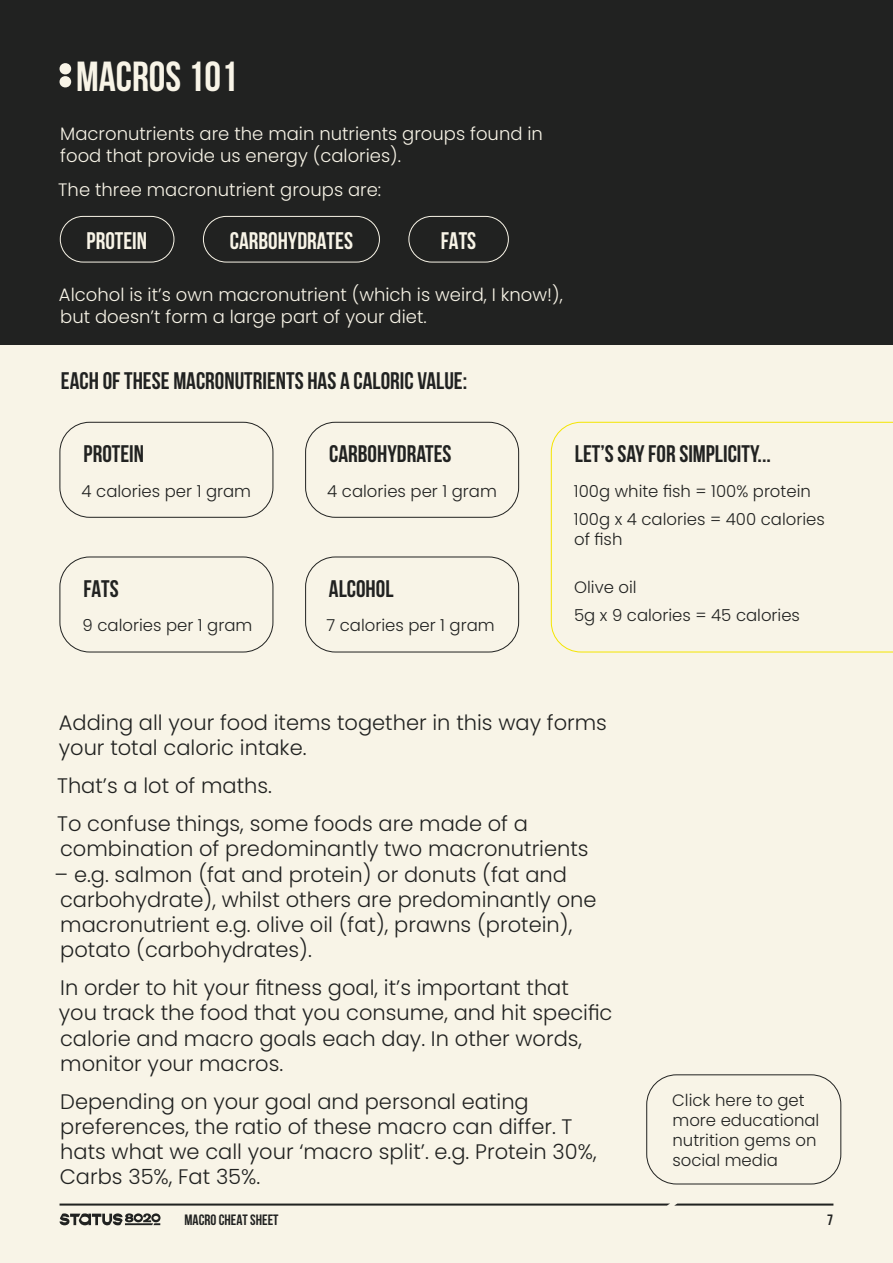
<style>
.page{position:relative;width:893px;height:1263px;background:#f8f4e7}
.page>*{position:absolute;margin:0;border:0;box-sizing:border-box;transform-origin:0 0}
.t1{font:700 42px "Bebas Neue";color:#f8f4e7}
.t2{font:700 24px "Bebas Neue";color:#212221}
.t3{font:700 24px "Bebas Neue";color:#f8f4e7}
.t4{font:300 21px/25.2px "Poppins";color:#212221}
.t5{font:300 18px/21.6px "Poppins";color:#f8f4e7}
.t6{font:300 16.5px/19.8px "Poppins";color:#212221}
.t7{font:700 15px "Bebas Neue";color:#212221}
</style>
<div class="page">
<div style="left:0;top:0;width:893px;height:344px;background:#212221"></div>
<div style="left:60px;top:63px;width:11px;height:11px;background:#f8f4e7;border-radius:50%"></div>
<div style="left:60px;top:76px;width:11px;height:11px;background:#f8f4e7;border-radius:50%"></div>
<svg style="left:551px;top:422px;width:342px;height:230px"></svg>
<div style="left:60px;top:422px;width:213px;height:96px;border:1px solid #212221;border-radius:30px"></div>
<div style="left:60px;top:557px;width:213px;height:95px;border:1px solid #212221;border-radius:30px"></div>
<div style="left:305px;top:422px;width:214px;height:96px;border:1px solid #212221;border-radius:30px"></div>
<div style="left:305px;top:557px;width:214px;height:95px;border:1px solid #212221;border-radius:30px"></div>
<div style="left:60px;top:216px;width:114px;height:46px;border:1px solid #f8f4e7;border-radius:23px"></div>
<div style="left:203px;top:216px;width:177px;height:46px;border:1px solid #f8f4e7;border-radius:23px"></div>
<div style="left:408px;top:216px;width:101px;height:46px;border:1px solid #f8f4e7;border-radius:23px"></div>
<div style="left:646px;top:1074px;width:195px;height:110px;border:1px solid #212221;border-radius:30px"></div>
<svg style="left:60px;top:1203px;width:773px;height:2px;background:#5d5d58"></svg>
<svg style="left:60px;top:1213px;width:101px;height:12px"></svg>
<h1 class="t1" style="left:76px;top:53px;width:163px">MACROS 101</h1>
<p class="t5" style="left:60px;top:123px;width:484px">Macronutrients are the main nutrients groups found in food that provide us energy (calories).</p>
<p class="t5" style="left:58px;top:179px;width:325px">The three macronutrient groups are:</p>
<p class="t3" style="left:87px;top:227px;width:62px">PROTEIN</p>
<p class="t3" style="left:230px;top:227px;width:125px">CARBOHYDRATES</p>
<p class="t3" style="left:441px;top:227px;width:37px">FATS</p>
<p class="t5" style="left:59px;top:284px;width:505px">Alcohol is it’s own macronutrient (which is weird, I know!), but doesn’t form a large part of your diet.</p>
<p class="t2" style="left:61px;top:367px;width:408px">EACH OF THESE MACRONUTRIENTS HAS A CALORIC VALUE:</p>
<p class="t2" style="left:84px;top:441px;width:62px">PROTEIN</p>
<p class="t2" style="left:329px;top:441px;width:124px">CARBOHYDRATES</p>
<p class="t6" style="left:82px;top:481px;width:171px">4 calories per 1 gram</p>
<p class="t6" style="left:327px;top:481px;width:171px">4 calories per 1 gram</p>
<p class="t2" style="left:84px;top:575px;width:37px">FATS</p>
<p class="t2" style="left:329px;top:575px;width:66px">ALCOHOL</p>
<p class="t6" style="left:83px;top:616px;width:171px">9 calories per 1 gram</p>
<p class="t6" style="left:326px;top:616px;width:170px">7 calories per 1 gram</p>
<p class="t2" style="left:575px;top:441px;width:198px">LET’S SAY FOR SIMPLICITY...</p>
<p class="t6" style="left:574px;top:477px;width:252px;line-height:28.3px">100g white fish = 100% protein<br>100g x 4 calories = 400 calories</p>
<p class="t6" style="left:574px;top:529px;width:50px">of fish</p>
<p class="t6" style="left:574px;top:573px;width:227px;line-height:28.3px">Olive oil<br>5g x 9 calories = 45 calories</p>
<p class="t4" style="left:59px;top:710px;width:550px">Adding all your food items together in this way forms your total caloric intake.</p>
<p class="t4" style="left:57px;top:767px;width:472px;line-height:38px">That’s a lot of maths.<br>To confuse things, some foods are made of a</p>
<p class="t4" style="left:60px;top:836px;width:530px">combination of predominantly two macronutrients</p>
<p class="t4" style="left:55px;top:862px;width:543px">– e.g. salmon (fat and protein) or donuts (fat and carbohydrate), whilst others are predominantly one macronutrient e.g. olive oil (fat), prawns (protein), potato (carbohydrates).</p>
<p class="t4" style="left:59px;top:975px;width:555px">In order to hit your fitness goal, it’s important that<br>you track the food that you consume, and hit specific calorie and macro goals each day. In other words, monitor your macros.</p>
<p class="t4" style="left:60px;top:1089px;width:538px">Depending on your goal and personal eating preferences, the ratio of these macro can differ. T hats what we call your ‘macro split’. e.g. Protein 30%, Carbs 35%, Fat 35%.</p>
<p class="t6" style="left:672px;top:1090px;width:149px">Click here to get more educational nutrition gems on social media</p>
<p class="t7" style="left:184px;top:1211px;width:96px">MACRO CHEAT SHEET</p>
<p class="t7" style="left:827px;top:1211px;width:7px">7</p>
</div>
